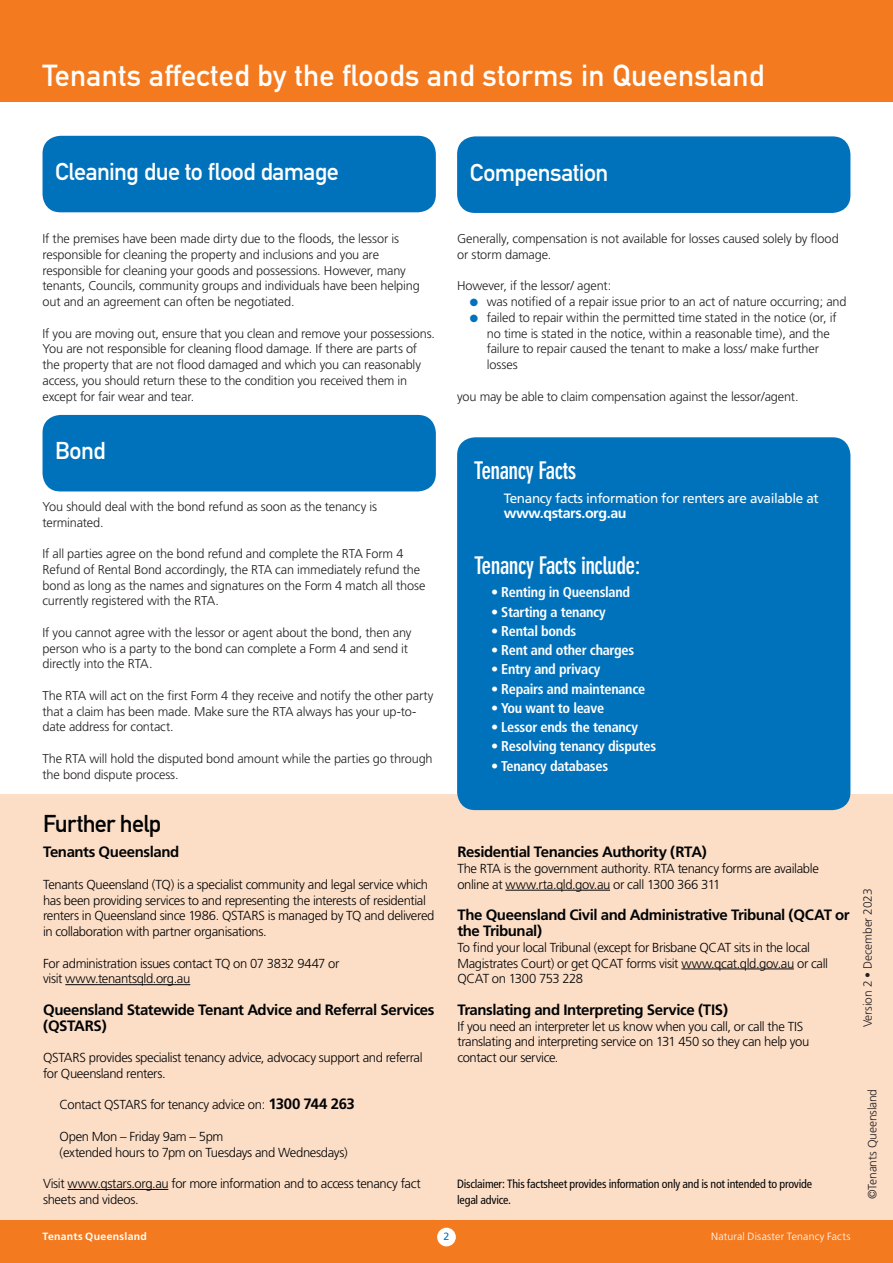
<style>
.page{position:relative;width:893px;height:1263px;background:#fff}
.page>*{position:absolute;margin:0;border:0;box-sizing:border-box;transform-origin:0 0}
.t1{font:30px "DIN Mittelschrift";letter-spacing:.01em;color:#fff}
.t2{font:24px "DIN Mittelschrift";letter-spacing:-.025em;color:#fff}
.t3{font:700 condensed 24px "DIN Neuzeit Grotesk";letter-spacing:-.025em;color:#fff}
.t4{font:24px "DIN Mittelschrift";letter-spacing:-.03em;color:#020304}
.t5{font:700 15px/15.8px "Frutiger";letter-spacing:-.03em;color:#020304}
.t6{font:700 condensed 14.25px "Frutiger";letter-spacing:-.02em;color:#fff}
.t7{font:700 14.25px "Frutiger";letter-spacing:-.025em;color:#fff}
.t8{font:13.5px "Frutiger";letter-spacing:-.025em;color:#fff}
.t9{font:300 13.05px/15.8px "Frutiger";letter-spacing:-.03em;color:#020304}
.t10{font:300 12.75px/15.8px "Frutiger";letter-spacing:-.015em;color:#231f20}
.t11{font:condensed 12px/15.8px "Frutiger";letter-spacing:-.015em;color:#020304}
.t12{font:300 12px "Frutiger";letter-spacing:-.01em;color:#231f20}
.t13{font:300 10.5px "Frutiger";letter-spacing:.02em;color:#fff}
.t14{font:700 10.5px "Frutiger";letter-spacing:.03em;color:#fff}
.t15{font:10.5px "Frutiger";color:#0072bc}
.s1{color:#0072bc}
.s2{font-weight:900;font-stretch:normal}
.s3{font-weight:700;font-size:15px}
</style>
<div class="page">
<div style="left:0;top:794px;width:893px;height:443px;background:#fcdec7"></div>
<div style="left:43px;top:136px;width:393px;height:76px;background:#0072bc;border-radius:18px"></div>
<div style="left:43px;top:415px;width:393px;height:76px;background:#0072bc;border-radius:18px"></div>
<div style="left:457px;top:136px;width:393px;height:77px;background:#0072bc;border-radius:18px"></div>
<hr style="left:65px;top:984px;width:125px;height:1px;background:#020304">
<hr style="left:68px;top:1189px;width:100px;height:1px;background:#020304">
<hr style="left:505px;top:890px;width:105px;height:1px;background:#020304">
<hr style="left:681px;top:968px;width:113px;height:1px;background:#020304">
<div style="left:0;top:0;width:893px;height:102px;background:#f47a20"></div>
<div style="left:457px;top:437px;width:393px;height:373px;background:#0072bc;border-radius:18px"></div>
<div style="left:0;top:1220px;width:893px;height:43px;background:#f47a20"></div>
<div style="left:437px;top:1228px;width:19px;height:18px;background:#fff;border-radius:50%"></div>
<h1 class="t1" style="left:43px;top:57px;width:723px">Tenants affected by the floods and storms in Queensland</h1>
<h2 class="t2" style="left:55px;top:158px;width:285px">Cleaning due to flood damage</h2>
<h2 class="t2" style="left:470px;top:158px;width:140px">Compensation</h2>
<p class="t10" style="left:43px;top:231px;width:379px">If the premises have been made dirty due to the floods, the lessor is responsible for cleaning the property and inclusions and you are responsible for cleaning your goods and possessions. However, many tenants, Councils, community groups and individuals have been helping out and an agreement can often be negotiated.</p>
<p class="t10" style="left:43px;top:325px;width:394px">If you are moving out, ensure that you clean and remove your possessions.<br>You are not responsible for cleaning flood damage. If there are parts of the property that are not flood damaged and which you can reasonably access, you should return these to the condition you received them in except for fair wear and tear.</p>
<h2 class="t2" style="left:55px;top:437px;width:52px">Bond</h2>
<p class="t10" style="left:43px;top:499px;width:336px">You should deal with the bond refund as soon as the tenancy is terminated.</p>
<p class="t10" style="left:43px;top:546px;width:384px">If all parties agree on the bond refund and complete the RTA Form 4<br>Refund of Rental Bond accordingly, the RTA can immediately refund the bond as long as the names and signatures on the Form 4 match all those currently registered with the RTA.</p>
<p class="t10" style="left:43px;top:625px;width:370px">If you cannot agree with the lessor or agent about the bond, then any person who is a party to the bond can complete a Form 4 and send it directly into the RTA.</p>
<p class="t10" style="left:43px;top:688px;width:393px">The RTA will act on the first Form 4 they receive and notify the other party that a claim has been made. Make sure the RTA always has your up-to&shy;date address for contact.</p>
<p class="t10" style="left:43px;top:751px;width:392px">The RTA will hold the disputed bond amount while the parties go through the bond dispute process.</p>
<p class="t10" style="left:457px;top:231px;width:383px">Generally, compensation is not available for losses caused solely by flood or storm damage.</p>
<p class="t10" style="left:457px;top:278px;width:156px">However, if the lessor/ agent:</p>
<p class="t10" style="left:470px;top:294px;width:378px"><span class="s1">●</span> was notified of a repair issue prior to an act of nature occurring; and</p>
<p class="t10" style="left:487px;top:310px;width:351px;text-indent:-17px"><span class="s1">●</span> failed to repair within the permitted time stated in the notice (or, if no time is stated in the notice, within a reasonable time), and the failure to repair caused the tenant to make a loss/ make further losses</p>
<p class="t10" style="left:457px;top:388px;width:343px">you may be able to claim compensation against the lessor/agent.</p>
<h2 class="t3" style="left:474px;top:457px;width:104px">Tenancy Facts</h2>
<p class="t8" style="left:504px;top:490px;width:317px">Tenancy facts information for renters are available at</p>
<p class="t7" style="left:504px;top:504px;width:124px">www.qstars.org.au</p>
<h2 class="t3" style="left:474px;top:551px;width:168px">Tenancy Facts include:</h2>
<p class="t6" style="left:491px;top:584px;width:140px"><span class="s2">•</span> Renting in Queensland</p>
<p class="t6" style="left:491px;top:603px;width:116px"><span class="s2">•</span> Starting a tenancy</p>
<p class="t6" style="left:491px;top:622px;width:87px"><span class="s2">•</span> Rental bonds</p>
<p class="t6" style="left:491px;top:642px;width:145px"><span class="s2">•</span> Rent and other charges</p>
<p class="t6" style="left:491px;top:661px;width:111px"><span class="s2">•</span> Entry and privacy</p>
<p class="t6" style="left:491px;top:680px;width:156px"><span class="s2">•</span> Repairs and maintenance</p>
<p class="t6" style="left:491px;top:699px;width:114px"><span class="s2">•</span> You want to leave</p>
<p class="t6" style="left:491px;top:719px;width:148px"><span class="s2">•</span> Lessor ends the tenancy</p>
<p class="t6" style="left:491px;top:738px;width:166px"><span class="s2">•</span> Resolving tenancy disputes</p>
<p class="t6" style="left:491px;top:757px;width:118px"><span class="s2">•</span> Tenancy databases</p>
<h2 class="t4" style="left:43px;top:809px;width:120px">Further help</h2>
<p class="t5" style="left:43px;top:844px;width:138px">Tenants Queensland</p>
<p class="t9" style="left:43px;top:877px;width:393px">Tenants Queensland (TQ) is a specialist community and legal service which has been providing services to and representing the interests of residential renters in Queensland since 1986. QSTARS is managed by TQ and delivered in collaboration with partner organisations.</p>
<p class="t9" style="left:43px;top:955px;width:298px">For administration issues contact TQ on 07 3832 9447 or visit www.tenantsqld.org.au</p>
<p class="t5" style="left:43px;top:1002px;width:393px">Queensland Statewide Tenant Advice and Referral Services (QSTARS)</p>
<p class="t9" style="left:43px;top:1050px;width:381px">QSTARS provides specialist tenancy advice, advocacy support and referral for Queensland renters.</p>
<p class="t9" style="left:60px;top:1097px;width:297px">Contact QSTARS for tenancy advice on: <span class="s3">1300 744 263</span></p>
<p class="t9" style="left:60px;top:1129px;width:290px">Open Mon – Friday 9am – 5pm<br>(extended hours to 7pm on Tuesdays and Wednesdays)</p>
<p class="t9" style="left:43px;top:1176px;width:379px">Visit www.qstars.org.au for more information and to access tenancy fact sheets and videos.</p>
<p class="t5" style="left:457px;top:844px;width:251px">Residential Tenancies Authority (RTA)</p>
<p class="t9" style="left:457px;top:861px;width:363px">The RTA is the government authority. RTA tenancy forms are available online at www.rta.qld.gov.au or call 1300 366 311</p>
<p class="t5" style="left:457px;top:907px;width:394px">The Queensland Civil and Administrative Tribunal (QCAT or the Tribunal)</p>
<p class="t9" style="left:457px;top:940px;width:372px">To find your local Tribunal (except for Brisbane QCAT sits in the local<br>Magistrates Court) or get QCAT forms visit www.qcat.qld.gov.au or call<br>QCAT on 1300 753 228</p>
<p class="t5" style="left:457px;top:1002px;width:272px">Translating and Interpreting Service (TIS)</p>
<p class="t9" style="left:457px;top:1018px;width:353px">If you need an interpreter let us know when you call, or call the TIS translating and interpreting service on 131 450 so they can help you contact our service.</p>
<p class="t11" style="left:457px;top:1176px;width:357px">Disclaimer: This factsheet provides information only and is not intended to provide legal advice.</p>
<p class="t14" style="left:43px;top:1231px;width:106px">Tenants Queensland</p>
<p class="t15" style="left:444px;top:1231px;width:7px">2</p>
<p class="t13" style="left:711px;top:1231px;width:141px">Natural Disaster Tenancy Facts</p>
<p class="t12" style="left:861px;top:1027px;width:140px;rotate:-90deg">Version 2 • December 2023</p>
<p class="t12" style="left:865px;top:1199px;width:112px;rotate:-90deg">©Tenants Queensland</p>
</div>
